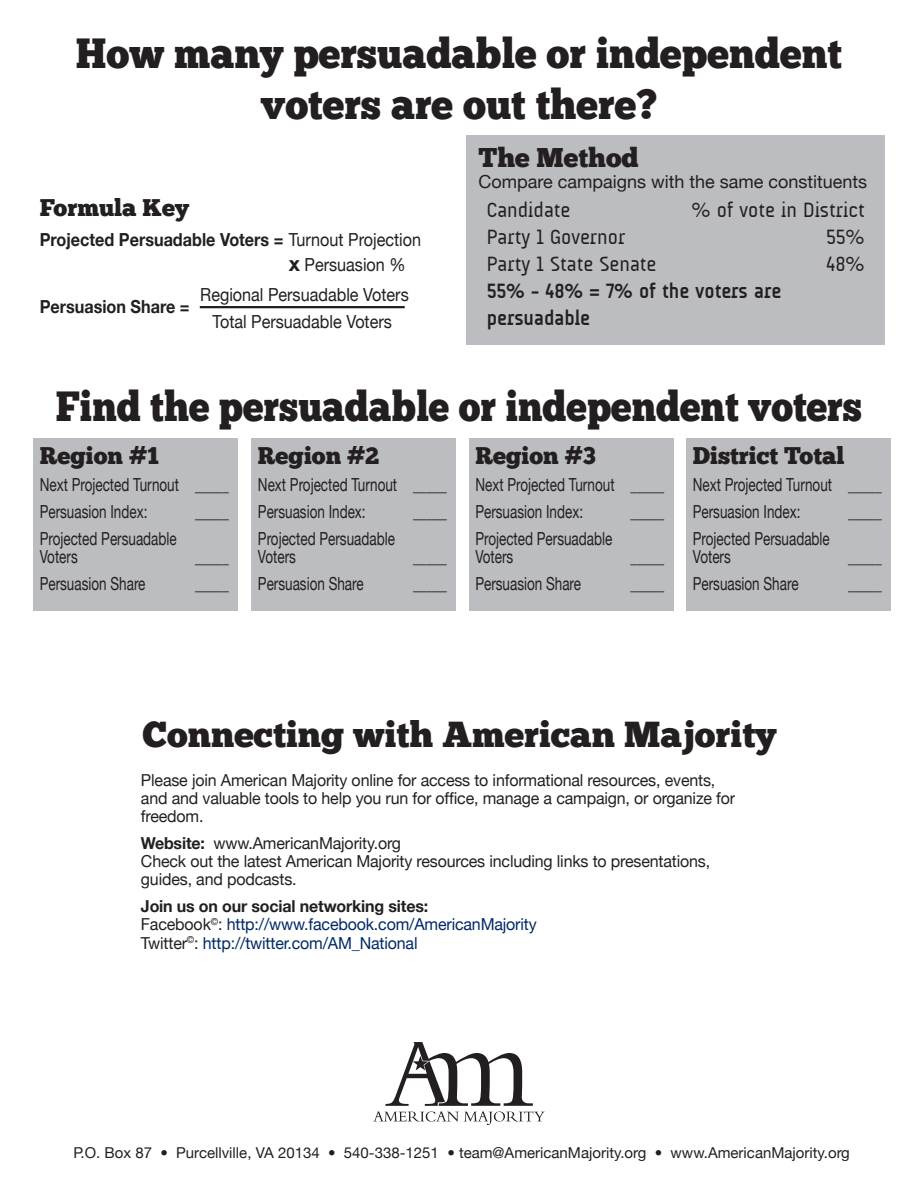
<style>
.page{position:relative;width:918px;height:1188px;background:#fff}
.page>*{position:absolute;margin:0;border:0;box-sizing:border-box;transform-origin:0 0}
.t1{font:42px/51px "Chunk Five";color:#231f20;text-align:center;scale:.95 1}
.t2{font:42px "Chunk Five";color:#231f20;scale:.9 1}
.t3{font:36px "Chunk Five";color:#231f20}
.t4{font:27px "Chunk Five";color:#231f20}
.t5{font:24px "Chunk Five";color:#231f20}
.t6{font:21px "A Udimat";color:#231f20}
.t7{font:700 21px/27px "A Udimat";color:#231f20}
.t8{font:18px "Helvetica Neue";color:#231f20;scale:.75 1}
.t9{font:700 18px "Helvetica Neue";color:#231f20;scale:.9 1}
.t10{font:18px "Helvetica Neue";color:#231f20;scale:.9 1}
.t11{font:18px "Helvetica Neue";color:#231f20}
.t12{font:16.5px/18.1px "Helvetica Neue";letter-spacing:-.01em;color:#231f20}
.t13{font:16.5px "Helvetica Neue";letter-spacing:-.01em;color:#002964}
.t14{font:700 16.5px "Helvetica Neue";letter-spacing:-.01em;color:#231f20}
.t15{font:15px "Helvetica Neue";color:#231f20}
.s1{font-weight:400}
.s2{font-weight:700;font-size:21px}
.s3{font-weight:700}
.s4{color:#231f20}
</style>
<div class="page">
<div style="left:466px;top:136px;width:419px;height:209px;background:#bcbdc0"></div>
<div style="left:33px;top:438px;width:205px;height:172px;background:#bcbdc0"></div>
<div style="left:251px;top:438px;width:205px;height:172px;background:#bcbdc0"></div>
<div style="left:469px;top:438px;width:205px;height:172px;background:#bcbdc0"></div>
<div style="left:686px;top:438px;width:205px;height:172px;background:#bcbdc0"></div>
<hr style="left:200px;top:306px;width:205px;height:2px;background:#231f20">
<svg style="left:373px;top:1042px;width:172px;height:83px"></svg>
<p class="t1" style="left:76px;top:30px;width:808px">How many persuadable or independent voters are out there?</p>
<p class="t5" style="left:40px;top:196px;width:151px">Formula Key</p>
<p class="t9" style="left:40px;top:228px;width:425px">Projected Persuadable Voters = <span class="s1">Turnout Projection</span></p>
<p class="t10" style="left:289px;top:254px;width:131px"><span class="s2">x</span> Persuasion %</p>
<p class="t9" style="left:40px;top:295px;width:168px">Persuasion Share =</p>
<p class="t10" style="left:200px;top:284px;width:233px">Regional Persuadable Voters</p>
<p class="t10" style="left:213px;top:311px;width:201px">Total Persuadable Voters</p>
<p class="t4" style="left:478px;top:145px;width:162px">The Method</p>
<p class="t11" style="left:478px;top:171px;width:390px">Compare campaigns with the same constituents</p>
<p class="t6" style="left:487px;top:198px;width:85px">Candidate</p>
<p class="t6" style="left:691px;top:198px;width:175px">% of vote in District</p>
<p class="t6" style="left:487px;top:225px;width:140px">Party 1 Governor</p>
<p class="t6" style="left:826px;top:225px;width:40px">55%</p>
<p class="t6" style="left:487px;top:252px;width:171px">Party 1 State Senate</p>
<p class="t6" style="left:827px;top:252px;width:40px">48%</p>
<p class="t7" style="left:487px;top:277px;width:296px">55% - 48% = 7% of the voters are persuadable</p>
<p class="t2" style="left:56px;top:386px;width:897px">Find the persuadable or independent voters</p>
<p class="t5" style="left:40px;top:445px;width:121px">Region #1</p>
<p class="t8" style="left:40px;top:470px;width:253px">Next Projected Turnout _____</p>
<p class="t8" style="left:40px;top:501px;width:145px">Persuasion Index:</p>
<p class="t8" style="left:195px;top:501px;width:46px">_____</p>
<p class="t8" style="left:40px;top:528px;width:184px">Projected Persuadable</p>
<p class="t8" style="left:40px;top:546px;width:52px">Voters</p>
<p class="t8" style="left:195px;top:546px;width:46px">_____</p>
<p class="t8" style="left:40px;top:573px;width:143px">Persuasion Share</p>
<p class="t8" style="left:195px;top:573px;width:46px">_____</p>
<p class="t5" style="left:258px;top:445px;width:123px">Region #2</p>
<p class="t8" style="left:258px;top:470px;width:253px">Next Projected Turnout _____</p>
<p class="t8" style="left:258px;top:501px;width:145px">Persuasion Index:</p>
<p class="t8" style="left:413px;top:501px;width:46px">_____</p>
<p class="t8" style="left:258px;top:528px;width:184px">Projected Persuadable</p>
<p class="t8" style="left:258px;top:546px;width:52px">Voters</p>
<p class="t8" style="left:413px;top:546px;width:46px">_____</p>
<p class="t8" style="left:258px;top:573px;width:143px">Persuasion Share</p>
<p class="t8" style="left:413px;top:573px;width:46px">_____</p>
<p class="t5" style="left:475px;top:445px;width:122px">Region #3</p>
<p class="t8" style="left:475px;top:470px;width:253px">Next Projected Turnout _____</p>
<p class="t8" style="left:475px;top:501px;width:145px">Persuasion Index:</p>
<p class="t8" style="left:631px;top:501px;width:46px">_____</p>
<p class="t8" style="left:475px;top:528px;width:184px">Projected Persuadable</p>
<p class="t8" style="left:475px;top:546px;width:52px">Voters</p>
<p class="t8" style="left:631px;top:546px;width:46px">_____</p>
<p class="t8" style="left:475px;top:573px;width:143px">Persuasion Share</p>
<p class="t8" style="left:631px;top:573px;width:46px">_____</p>
<p class="t5" style="left:693px;top:445px;width:153px">District Total</p>
<p class="t8" style="left:693px;top:470px;width:253px">Next Projected Turnout _____</p>
<p class="t8" style="left:693px;top:501px;width:145px">Persuasion Index:</p>
<p class="t8" style="left:848px;top:501px;width:46px">_____</p>
<p class="t8" style="left:693px;top:528px;width:184px">Projected Persuadable</p>
<p class="t8" style="left:693px;top:546px;width:52px">Voters</p>
<p class="t8" style="left:848px;top:546px;width:46px">_____</p>
<p class="t8" style="left:693px;top:573px;width:143px">Persuasion Share</p>
<p class="t8" style="left:848px;top:573px;width:46px">_____</p>
<p class="t3" style="left:142px;top:718px;width:635px">Connecting with American Majority</p>
<p class="t12" style="left:141px;top:770px;width:596px">Please join American Majority online for access to informational resources, events, and and valuable tools to help you run for office, manage a campaign, or organize for freedom.</p>
<p class="t12" style="left:141px;top:834px;width:262px"><span class="s3">Website:</span> www.AmericanMajority.org</p>
<p class="t12" style="left:141px;top:852px;width:571px">Check out the latest American Majority resources including links to presentations, guides, and podcasts.</p>
<p class="t14" style="left:141px;top:896px;width:289px">Join us on our social networking sites:</p>
<p class="t13" style="left:141px;top:915px;width:397px"><span class="s4">Facebook</span><sup>©</sup><span class="s4">:</span> http://www.facebook.com/AmericanMajority</p>
<p class="t13" style="left:141px;top:933px;width:278px"><span class="s4">Twitter</span><sup>©</sup><span class="s4">:</span> http://twitter.com/AM_National</p>
<p class="t15" style="left:74px;top:1144px;width:778px">P.O. Box 87 • Purcellville, VA 20134 • 540-338-1251 • team@AmericanMajority.org • www.AmericanMajority.org</p>
</div>
